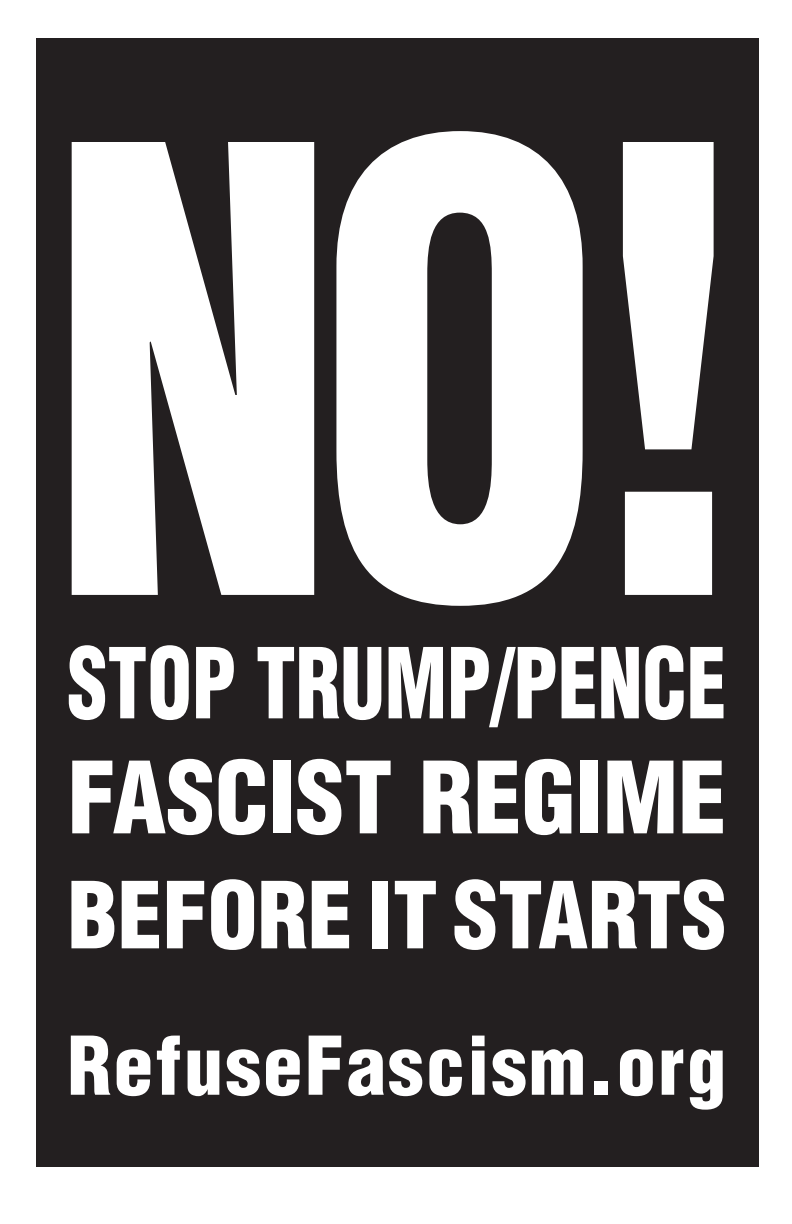
<style>
.page{position:relative;width:792px;height:1224px;background:#fff}
.page>*{position:absolute;margin:0;border:0;box-sizing:border-box;transform-origin:0 0}
.t1{font:900 condensed 603.9px "Helvetica LT Std";color:#fff;scale:.85 1}
.t2{font:900 condensed 97px "Helvetica LT Std";color:#fff}
.t3{font:900 condensed 95.2px "Helvetica LT Std";color:#fff;scale:.84 1}
.t4{font:900 condensed 90px "Helvetica LT Std";color:#fff}
.t5{font:900 condensed 78.9px "Helvetica LT Std";letter-spacing:.03em;color:#fff}
</style>
<div class="page">
<div style="left:36px;top:484px;width:722px;height:683px;background:#231f20"></div>
<div style="left:36px;top:39px;width:722px;height:591px;background:#231f20"></div>
<h1 class="t1" style="left:50px;top:-9px;width:830px">NO!</h1>
<p class="t3" style="left:68px;top:623px;width:786px">STOP TRUMP/PENCE</p>
<p class="t2" style="left:68px;top:736px;width:661px">FASCIST REGIME</p>
<p class="t4" style="left:68px;top:858px;width:661px">BEFORE IT STARTS</p>
<p class="t5" style="left:68px;top:1016px;width:660px">RefuseFascism.org</p>
</div>
